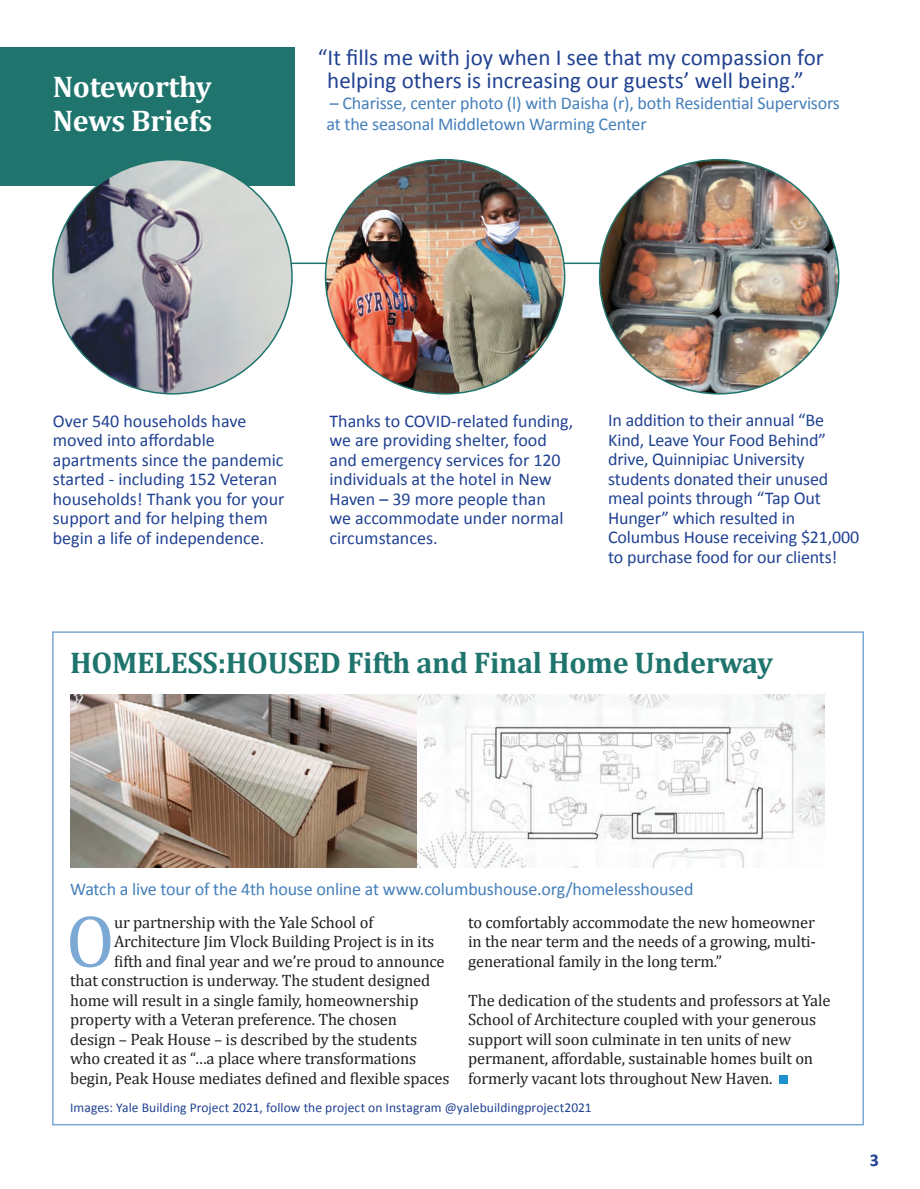
<style>
.page{position:relative;width:920px;height:1189px;background:#fff}
.page>*{position:absolute;margin:0;border:0;box-sizing:border-box;transform-origin:0 0}
.t1{font:75px "Cambria";color:#7ca8d4}
.t2{font:700 30px "Cambria";letter-spacing:-.01em;color:#1f756d}
.t3{font:700 30px/33px "Cambria";letter-spacing:-.01em;color:#fff}
.t4{font:23.1px/22.5px "Calibri";color:#214292;text-align:center}
.t5{font:18px/19.5px "Calibri";color:#214292}
.t6{font:18px/21px "Calibri";letter-spacing:-.01em;color:#457fba}
.t7{font:700 18px "Calibri";color:#214292}
.t8{font:16.5px/19.5px "Cambria";letter-spacing:-.01em;color:#231f20;text-align:justify}
.t9{font:13.5px "Calibri";letter-spacing:.005em;color:#214292}
</style>
<div class="page">
<hr style="left:148px;top:262px;width:605px;height:2px;background:#1f756d">
<div style="left:0;top:48px;width:295px;height:138px;background:#1f756d"></div>
<img style="left:417px;top:694px;width:407px;height:173px">
<img style="left:70px;top:694px;width:347px;height:173px">
<img style="left:53px;top:162px;width:239px;height:232px">
<img style="left:599px;top:160px;width:239px;height:234px">
<img style="left:325px;top:160px;width:239px;height:234px">
<div style="left:779px;top:1075px;width:8px;height:8px;background:#1e91d1"></div>
<h2 class="t3" style="left:53px;top:70px;width:161px">Noteworthy<br>News Briefs</h2>
<h3 class="t4" style="left:318px;top:46px;width:507px">“It fills me with joy when I see that my compassion for helping others is increasing our guests’ well being.”</h3>
<p class="t6" style="left:326px;top:92px;width:515px">– Charisse, center photo (l) with Daisha (r), both Residential Supervisors at the seasonal Middletown Warming Center</p>
<p class="t5" style="left:53px;top:411px;width:233px">Over 540 households have moved into affordable apartments since the pandemic started - including 152 Veteran households! Thank you for your support and for helping them begin a life of independence.</p>
<p class="t5" style="left:329px;top:411px;width:245px">Thanks to COVID-related funding, we are providing shelter, food and emergency services for 120 individuals at the hotel in New<br>Haven – 39 more people than<br>we accommodate under normal circumstances.</p>
<p class="t5" style="left:608px;top:411px;width:252px">In addition to their annual “Be<br>Kind, Leave Your Food Behind” drive, Quinnipiac University students donated their unused meal points through “Tap Out<br>Hunger” which resulted in<br>Columbus House receiving $21,000 to purchase food for our clients!</p>
<h2 class="t2" style="left:70px;top:641px;width:704px">HOMELESS:HOUSED Fifth and Final Home Underway</h2>
<p class="t6" style="left:70px;top:878px;width:625px">Watch a live tour of the 4th house online at www.columbushouse.org/homelesshoused</p>
<h1 class="t1" style="left:66px;top:897px;width:50px">O</h1>
<p class="t8" style="left:114px;top:912px;width:261px">ur partnership with the Yale School of</p>
<p class="t8" style="left:114px;top:931px;width:321px">Architecture Jim Vlock Building Project is in its</p>
<p class="t8" style="left:114px;top:951px;width:332px">fifth and final year and we’re proud to announce</p>
<p class="t8" style="left:70px;top:970px;width:361px">that construction is underway. The student designed</p>
<p class="t8" style="left:70px;top:990px;width:350px">home will result in a single family, homeownership</p>
<p class="t8" style="left:70px;top:1009px;width:328px">property with a Veteran preference. The chosen</p>
<p class="t8" style="left:70px;top:1029px;width:349px">design – Peak House – is described by the students</p>
<p class="t8" style="left:70px;top:1048px;width:348px">who created it as “…a place where transformations</p>
<p class="t8" style="left:70px;top:1068px;width:381px">begin, Peak House mediates defined and flexible spaces</p>
<p class="t8" style="left:468px;top:912px;width:349px">to comfortably accommodate the new homeowner in the near term and the needs of a growing, multi&shy;generational family in the long term.”</p>
<p class="t8" style="left:468px;top:990px;width:364px;text-align:left">The dedication of the students and professors at Yale School of Architecture coupled with your generous support will soon culminate in ten units of new permanent, affordable, sustainable homes built on formerly vacant lots throughout New Haven.</p>
<p class="t9" style="left:70px;top:1099px;width:523px">Images: Yale Building Project 2021, follow the project on Instagram @yalebuildingproject2021</p>
<p class="t7" style="left:869px;top:1148px;width:11px">3</p>
</div>
